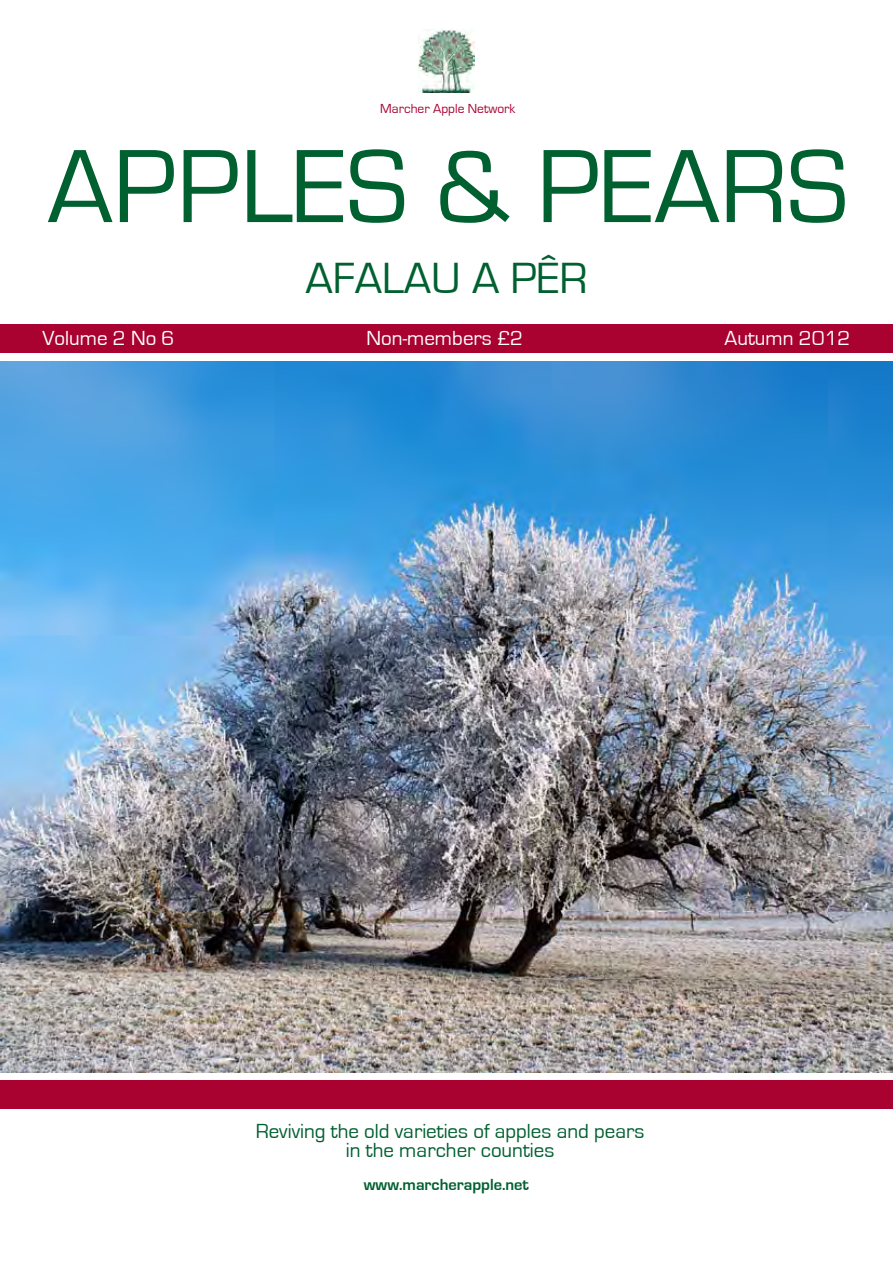
<style>
.page{position:relative;width:893px;height:1263px;background:#fff}
.page>*{position:absolute;margin:0;border:0;box-sizing:border-box;transform-origin:0 0}
.t1{font:108px "Eurostile";color:#006030}
.t2{font:45px "Eurostile";color:#006030}
.t3{font:21px/19.5px "Eurostile";color:#006030;text-align:center}
.t4{font:21px "Eurostile";color:#fff}
.t5{font:700 16.5px "Eurostile";color:#006030}
.t6{font:13.5px "Eurostile";color:#a90230}
</style>
<div class="page">
<div style="left:0;top:324px;width:893px;height:28px;background:#a90230"></div>
<img style="left:419px;top:30px;width:56px;height:63px">
<div style="left:0;top:1081px;width:893px;height:28px;background:#a90230"></div>
<img style="left:0;top:361px;width:893px;height:712px">
<p class="t6" style="left:380px;top:101px;width:137px">Marcher Apple Network</p>
<h1 class="t1" style="left:47px;top:128px;width:802px">APPLES &amp; PEARS</h1>
<h2 class="t2" style="left:305px;top:254px;width:284px">AFALAU A PÊR</h2>
<p class="t4" style="left:43px;top:327px;width:133px">Volume 2 No 6</p>
<p class="t4" style="left:367px;top:327px;width:158px">Non-members £2</p>
<p class="t4" style="left:725px;top:327px;width:127px">Autumn 2012</p>
<p class="t3" style="left:256px;top:1121px;width:390px">Reviving the old varieties of apples and pears in the marcher counties</p>
<p class="t5" style="left:364px;top:1176px;width:167px">www.marcherapple.net</p>
</div>
